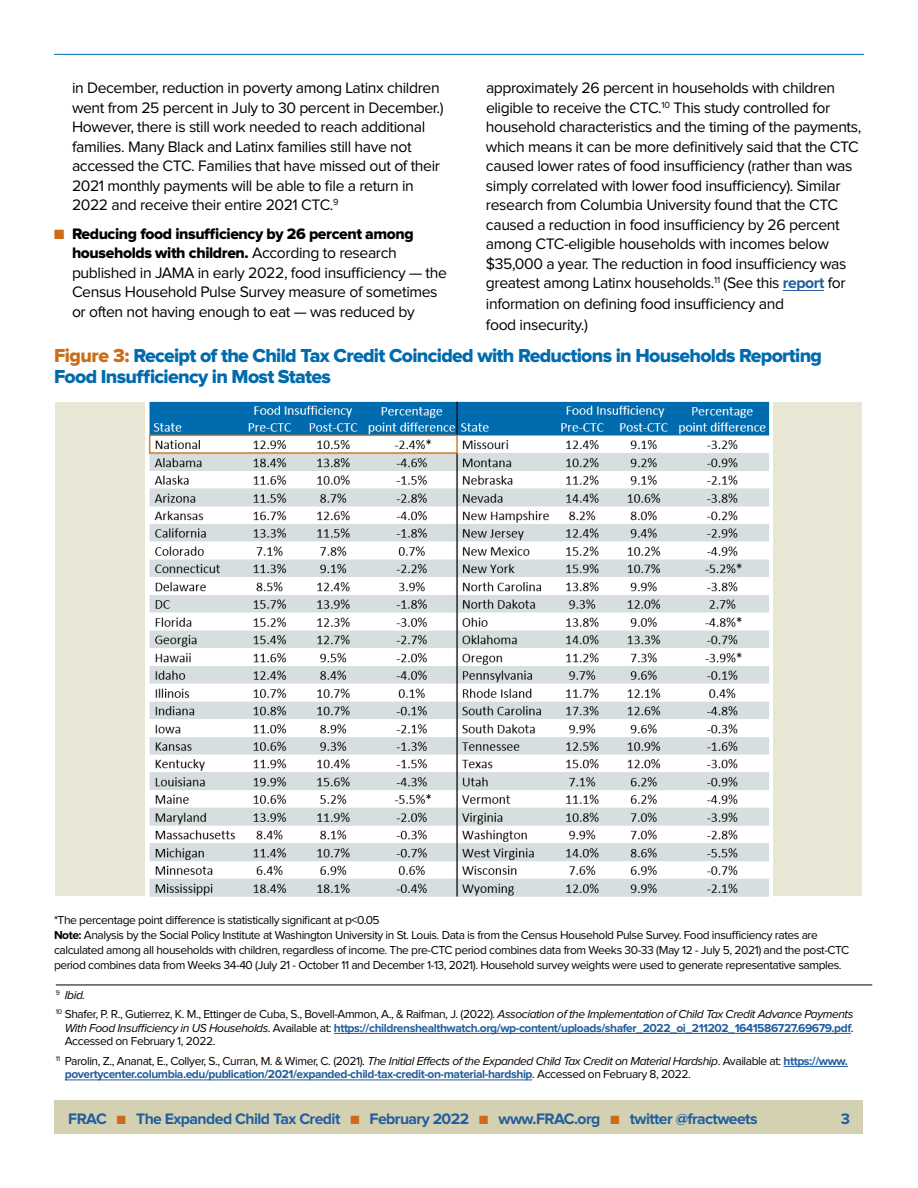
<style>
.page{position:relative;width:918px;height:1188px;background:#fff}
.page>*{position:absolute;margin:0;border:0;box-sizing:border-box;transform-origin:0 0}
.t1{font:19.5px/21px "Proxima Nova Extrabld";letter-spacing:-.035em;color:#006aad}
.t2{font:15.75px/19.5px "Proxima Nova";letter-spacing:-.025em;color:#000}
.t3{font:15.75px/19.5px "Proxima Nova Extrabld";letter-spacing:-.025em;color:#000;text-align:center}
.t4{font:700 15.75px "Proxima Nova";letter-spacing:-.035em;color:#215e9e}
.t5{font:12px/15px "Proxima Nova";letter-spacing:-.035em;color:#000}
.t6{font:700 12px/13.5px "Proxima Nova";letter-spacing:-.035em;color:#215e9e}
.s1{font-weight:700;color:#215e9e}
.s2{color:#ca6c18}
.s3{font-family:"Proxima Nova"}
.s4{font-weight:700}
.s5{font-style:italic}
.s6{font-weight:400;font-style:italic;color:#000}
.s7{font-weight:400;color:#000}
</style>
<div class="page">
<div style="left:56px;top:402px;width:806px;height:494px;background:#e8e6d4"></div>
<div style="left:55px;top:1101px;width:808px;height:33px;background:#d4d1b3"></div>
<hr style="left:54px;top:54px;width:810px;height:1px;background:#006aad">
<hr style="left:783px;top:290px;width:41px;height:1px;background:#215e9e">
<img style="left:146px;top:401px;width:626px;height:496px">
<hr style="left:56px;top:985px;width:816px;height:1px;background:#000">
<hr style="left:334px;top:1033px;width:517px;height:1px;background:#215e9e">
<hr style="left:784px;top:1066px;width:64px;height:1px;background:#215e9e">
<hr style="left:65px;top:1080px;width:467px;height:1px;background:#215e9e">
<p class="t2" style="left:486px;top:79px;width:377px">approximately 26 percent in households with children eligible to receive the CTC.<sup>10</sup> This study controlled for household characteristics and the timing of the payments, which means it can be more definitively said that the CTC caused lower rates of food insufficiency (rather than was simply correlated with lower food insufficiency). Similar research from Columbia University found that the CTC caused a reduction in food insufficiency by 26 percent among CTC-eligible households with incomes below $35,000 a year. The reduction in food insufficiency was greatest among Latinx households.<sup>11</sup> (See this <span class="s1">report</span> for</p>
<p class="t2" style="left:486px;top:294px;width:300px;line-height:21px">information on defining food insufficiency and food insecurity.)</p>
<p class="t1" style="left:54px;top:346px;width:770px"><span class="s2">Figure 3:</span> Receipt of the Child Tax Credit Coincided with Reductions in Households Reporting<br>Food Insufficiency in Most States</p>
<p class="t2" style="left:72px;top:79px;width:373px">in December, reduction in poverty among Latinx children went from 25 percent in July to 30 percent in December.)<br>However, there is still work needed to reach additional families. Many Black and Latinx families still have not accessed the CTC. Families that have missed out of their 2021 monthly payments will be able to file a return in 2022 and receive their entire 2021 CTC.<sup>9</sup></p>
<p class="t3" style="left:54px;top:225px;width:361px"><span class="s2">■</span> Reducing food insufficiency by 26 percent among households with children. <span class="s3">According to research</span></p>
<p class="t2" style="left:72px;top:264px;width:376px">published in JAMA in early 2022, food insufficiency — the<br>Census Household Pulse Survey measure of sometimes or often not having enough to eat — was reduced by</p>
<p class="t5" style="left:54px;top:913px;width:797px">*The percentage point difference is statistically significant at p&lt;0.05<br><span class="s4">Note:</span> Analysis by the Social Policy Institute at Washington University in St. Louis. Data is from the Census Household Pulse Survey. Food insufficiency rates are calculated among all households with children, regardless of income. The pre-CTC period combines data from Weeks 30-33 (May 12 - July 5, 2021) and the post-CTC period combines data from Weeks 34-40 (July 21 - October 11 and December 1-13, 2021). Household survey weights were used to generate representative samples.</p>
<p class="t5" style="left:56px;top:986px;width:799px;line-height:19.5px"><sup>9</sup> <span class="s5">Ibid.<br></span><sup>10</sup> Shafer, P. R., Gutierrez, K. M., Ettinger de Cuba, S., Bovell-Ammon, A., &amp; Raifman, J. (2022). <span class="s5">Association of the Implementation of Child Tax Credit Advance Payments</span></p>
<p class="t6" style="left:65px;top:1022px;width:790px"><span class="s6">With Food Insufficiency in US Households</span><span class="s7">. Available at:</span> https://childrenshealthwatch.org/wp-content/uploads/shafer_2022_oi_211202_1641586727.69679.pdf<span class="s7">.<br>Accessed on February 1, 2022.</span></p>
<p class="t6" style="left:65px;top:1055px;width:785px;text-indent:-9px"><sup>11</sup> <span class="s7">Parolin, Z., Ananat, E., Collyer, S., Curran, M. &amp; Wimer, C. (2021).</span> <span class="s6">The Initial Effects of the Expanded Child Tax Credit on Material Hardship</span><span class="s7">. Available at:</span> https://www. povertycenter.columbia.edu/publication/2021/expanded-child-tax-credit-on-material-hardship<span class="s7">. Accessed on February 8, 2022.</span></p>
<p class="t4" style="left:68px;top:1111px;width:691px">FRAC <span class="s2">■</span> The Expanded Child Tax Credit <span class="s2">■</span> February 2022 <span class="s2">■</span> www.FRAC.org <span class="s2">■</span> twitter @fractweets</p>
<p class="t4" style="left:841px;top:1111px;width:11px">3</p>
</div>
